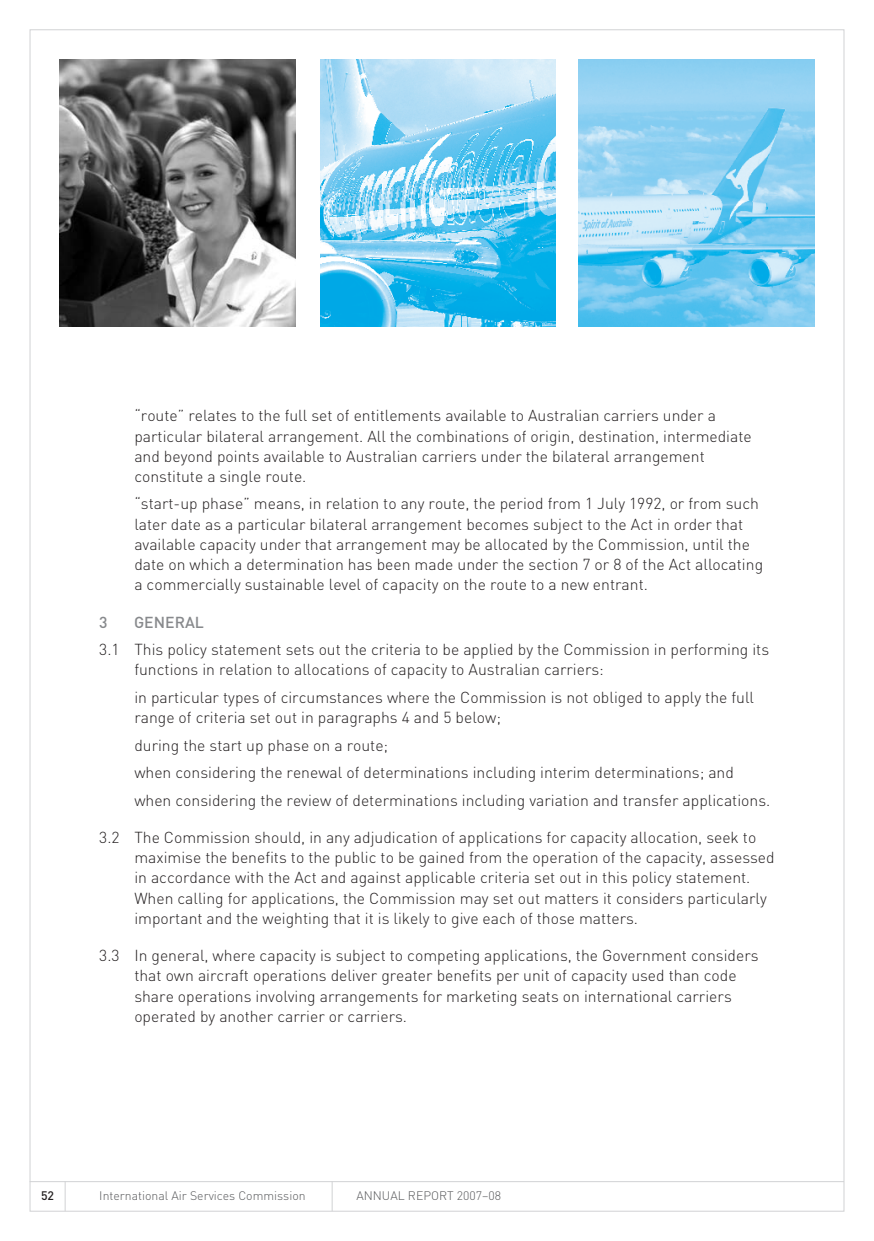
<style>
.page{position:relative;width:874px;height:1241px;background:#fff}
.page>*{position:absolute;margin:0;border:0;box-sizing:border-box;transform-origin:0 0}
.t1{font:300 15.75px/20.1px "DIN";color:#231f20}
.t2{font:500 15.75px "DIN";color:#87898c}
.t3{font:300 12.25px "DIN";color:#57585a}
.t4{font:500 12.25px "DIN";color:#231f20}
</style>
<div class="page">
<hr style="left:30px;top:1181px;width:813px;height:1px;background:#d1d2d4">
<svg style="left:332px;top:1182px;width:1px;height:27px"></svg>
<svg style="left:65px;top:1182px;width:1px;height:27px"></svg>
<img style="left:60px;top:60px;width:235px;height:266px">
<img style="left:578px;top:60px;width:236px;height:266px">
<img style="left:320px;top:60px;width:235px;height:266px">
<p class="t1" style="left:134px;top:405px;width:618px">“route” relates to the full set of entitlements available to Australian carriers under a particular bilateral arrangement. All the combinations of origin, destination, intermediate and beyond points available to Australian carriers under the bilateral arrangement constitute a single route.</p>
<p class="t1" style="left:134px;top:493px;width:630px">“start-up phase” means, in relation to any route, the period from 1 July 1992, or from such later date as a particular bilateral arrangement becomes subject to the Act in order that available capacity under that arrangement may be allocated by the Commission, until the date on which a determination has been made under the section 7 or 8 of the Act allocating a commercially sustainable level of capacity on the route to a new entrant.</p>
<p class="t2" style="left:99px;top:611px;width:10px">3</p>
<p class="t2" style="left:134px;top:611px;width:71px">GENERAL</p>
<p class="t1" style="left:134px;top:638px;width:636px;text-indent:-35px">3.1 This policy statement sets out the criteria to be applied by the Commission in performing its functions in relation to allocations of capacity to Australian carriers:</p>
<p class="t1" style="left:134px;top:686px;width:621px">in particular types of circumstances where the Commission is not obliged to apply the full range of criteria set out in paragraphs 4 and 5 below;</p>
<p class="t1" style="left:134px;top:730px;width:637px;line-height:27.5px">during the start up phase on a route;<br>when considering the renewal of determinations including interim determinations; and when considering the review of determinations including variation and transfer applications.</p>
<p class="t1" style="left:134px;top:826px;width:641px;text-indent:-35px">3.2 The Commission should, in any adjudication of applications for capacity allocation, seek to maximise the benefits to the public to be gained from the operation of the capacity, assessed in accordance with the Act and against applicable criteria set out in this policy statement.<br>When calling for applications, the Commission may set out matters it considers particularly important and the weighting that it is likely to give each of those matters.</p>
<p class="t1" style="left:134px;top:944px;width:625px;text-indent:-35px">3.3 In general, where capacity is subject to competing applications, the Government considers that own aircraft operations deliver greater benefits per unit of capacity used than code share operations involving arrangements for marketing seats on international carriers operated by another carrier or carriers.</p>
<p class="t4" style="left:41px;top:1186px;width:15px">52</p>
<p class="t3" style="left:99px;top:1186px;width:208px">International Air Services Commission</p>
<p class="t3" style="left:356px;top:1186px;width:146px">ANNUAL REPORT 2007–08</p>
</div>
